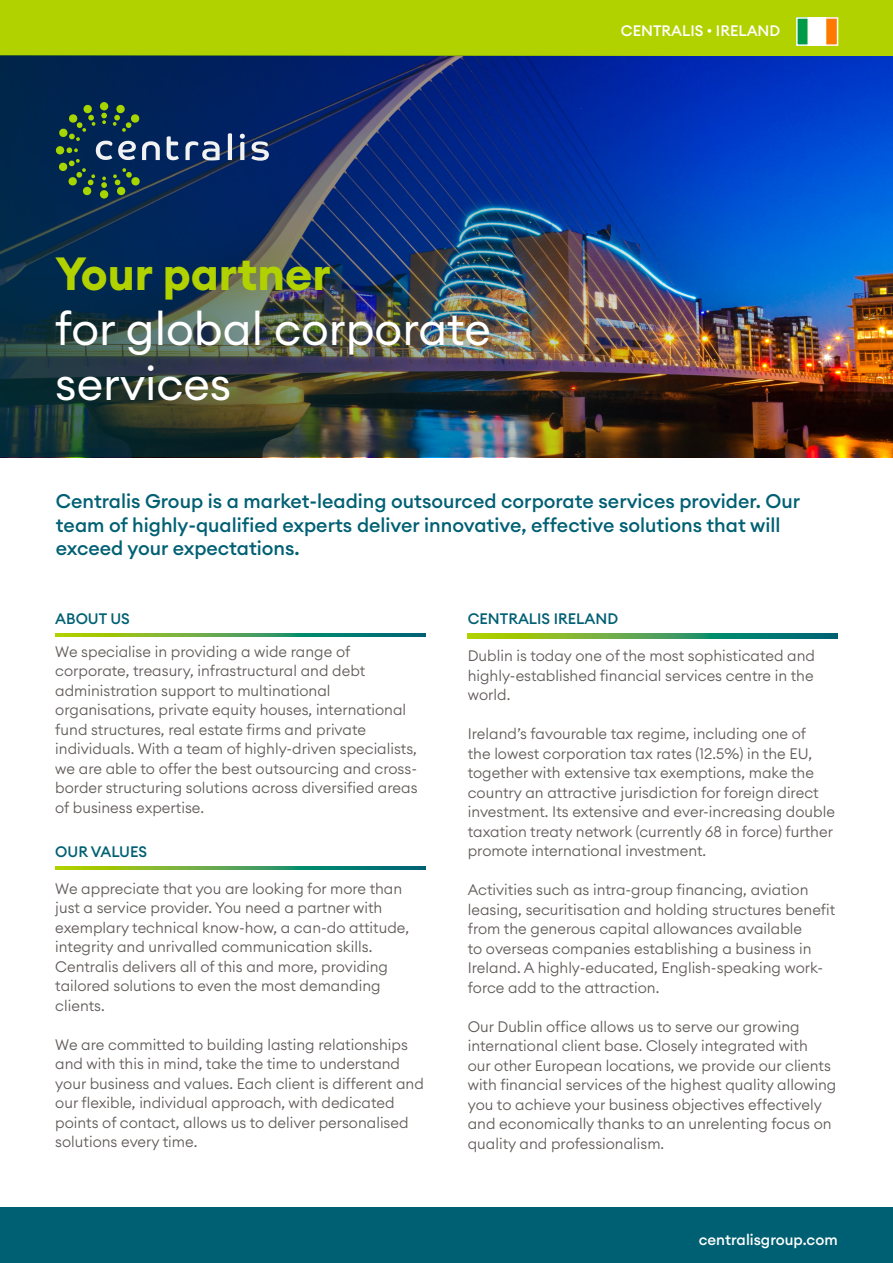
<style>
.page{position:relative;width:893px;height:1263px;background:#fff}
.page>*{position:absolute;margin:0;border:0;box-sizing:border-box;transform-origin:0 0}
.t1{font:45.9px/55.1px "Euclid Circular A";color:#fff}
.t2{font:700 45.9px "Euclid Circular A";color:#b2d200}
.t3{font:500 19.5px/23.4px "Euclid Circular A";color:#006073}
.Text{font:300 15px/19.5px "Euclid Circular A";color:#615b59}
.t4{font:500 15px "Euclid Circular A";color:#fff}
.t5{font:500 15px "Euclid Circular A";color:#006073}
.s1{font-family:"Effra";font-weight:400}
</style>
<div class="page">
<svg style="left:55px;top:634px;width:370px;height:3px"></svg>
<svg style="left:55px;top:866px;width:370px;height:3px"></svg>
<svg style="left:468px;top:634px;width:370px;height:4px"></svg>
<div style="left:0;top:0;width:893px;height:55px;background:#b2d200"></div>
<img style="left:799px;top:20px;width:36px;height:23px">
<div style="left:796px;top:17px;width:42px;height:29px;border:2px solid #fff"></div>
<div style="left:0;top:1208px;width:893px;height:55px;background:#006073"></div>
<img style="left:0;top:55px;width:893px;height:402px">
<svg style="left:100px;top:190px;width:8px;height:9px"></svg>
<svg style="left:58px;top:104px;width:102px;height:92px;background:#224553"></svg>
<svg style="left:167px;top:136px;width:12px;height:24px"></svg>
<svg style="left:185px;top:141px;width:35px;height:19px"></svg>
<svg style="left:228px;top:133px;width:4px;height:27px"></svg>
<svg style="left:251px;top:141px;width:18px;height:20px"></svg>
<svg style="left:240px;top:134px;width:5px;height:26px"></svg>
<p class="t2" style="left:55px;top:244px;width:277px">Your partner</p>
<p class="t1" style="left:55px;top:300px;width:437px">for global corporate services</p>
<p class="t4" style="left:621px;top:21px;width:161px">CENTRALIS <span class="s1">•</span> IRELAND</p>
<p class="t3" style="left:56px;top:489px;width:746px">Centralis Group is a market-leading outsourced corporate services provider. Our team of highly-qualified experts deliver innovative, effective solutions that will exceed your expectations.</p>
<p class="t5" style="left:55px;top:609px;width:76px">ABOUT US</p>
<p class="Text" style="left:55px;top:641px;width:364px">We specialise in providing a wide range of corporate, treasury, infrastructural and debt administration support to multinational organisations, private equity houses, international fund structures, real estate firms and private individuals. With a team of highly-driven specialists, we are able to offer the best outsourcing and cross&shy;border structuring solutions across diversified areas of business expertise.</p>
<p class="t5" style="left:55px;top:842px;width:93px">OUR VALUES</p>
<p class="Text" style="left:55px;top:878px;width:355px">We appreciate that you are looking for more than just a service provider. You need a partner with exemplary technical know-how, a can-do attitude, integrity and unrivalled communication skills.<br>Centralis delivers all of this and more, providing tailored solutions to even the most demanding clients.</p>
<p class="Text" style="left:55px;top:1034px;width:370px">We are committed to building lasting relationships and with this in mind, take the time to understand your business and values. Each client is different and our flexible, individual approach, with dedicated points of contact, allows us to deliver personalised solutions every time.</p>
<p class="t5" style="left:468px;top:609px;width:152px">CENTRALIS IRELAND</p>
<p class="Text" style="left:468px;top:646px;width:349px;text-align:justify">Dublin is today one of the most sophisticated and highly-established financial services centre in the world.</p>
<p class="Text" style="left:468px;top:724px;width:369px">Ireland’s favourable tax regime, including one of<br>the lowest corporation tax rates (12.5%) in the EU, together with extensive tax exemptions, make the country an attractive jurisdiction for foreign direct investment. Its extensive and ever-increasing double taxation treaty network (currently 68 in force) further promote international investment.</p>
<p class="Text" style="left:468px;top:880px;width:369px">Activities such as intra-group financing, aviation leasing, securitisation and holding structures benefit from the generous capital allowances available<br>to overseas companies establishing a business in Ireland. A highly-educated, English-speaking work&shy;force add to the attraction.</p>
<p class="Text" style="left:468px;top:1017px;width:370px">Our Dublin office allows us to serve our growing international client base. Closely integrated with<br>our other European locations, we provide our clients with financial services of the highest quality allowing you to achieve your business objectives effectively and economically thanks to an unrelenting focus on quality and professionalism.</p>
<p class="t4" style="left:699px;top:1230px;width:140px">centralisgroup.com</p>
</div>
